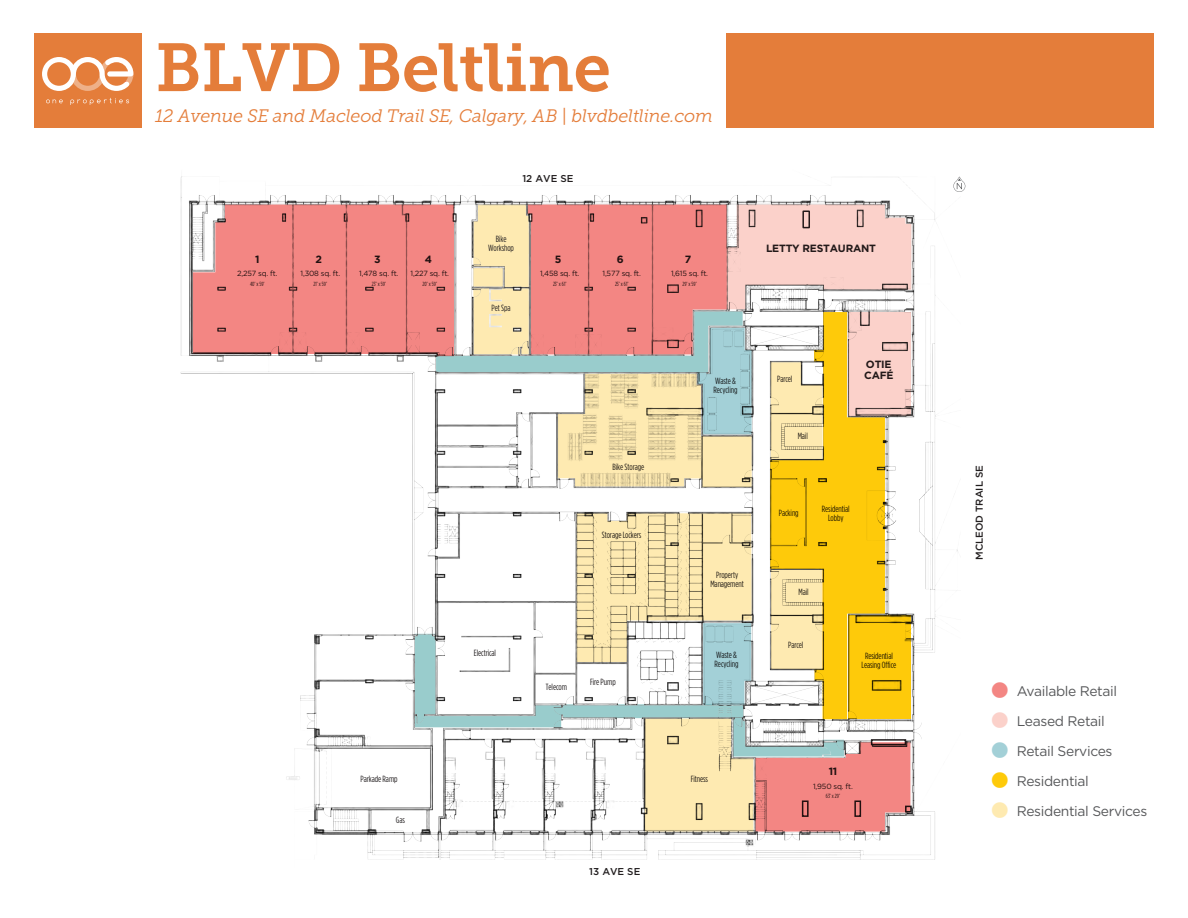
<style>
.page{position:relative;width:1188px;height:918px;background:#fff}
.page>*{position:absolute;margin:0;border:0;box-sizing:border-box;transform-origin:0 0}
.t1{font:67.5px "Museo Slab 700";letter-spacing:-.01em;color:#e47d3a}
.t2{font:italic 18px "Museo Slab 300";letter-spacing:-.01em;color:#e47d3a}
.t3{font:13.8px "Gotham";letter-spacing:-.025em;color:#57585a}
.t4{font:700 10.5px/10.5px "Gotham";letter-spacing:-.02em;color:#231f20}
.t5{font:500 9.9px "Gotham";color:#231f20}
.t6{font:9px/9px "Gotham Condensed";letter-spacing:-.01em;color:#231f20}
.t7{font:7.5px "Gotham";letter-spacing:-.025em;color:#231f20}
.t8{font:6px "Gotham Condensed";color:#231f20}
.s1{color:#f38683}
.s2{color:#fbd1ca}
.s3{color:#a3d0d7}
.s4{color:#feca0a}
.s5{color:#feeab1}
</style>
<div class="page">
<div style="left:34px;top:34px;width:108px;height:94px;background:#e47d3a"></div>
<svg style="left:46px;top:99px;width:17px;height:4px"></svg>
<svg style="left:70px;top:98px;width:59px;height:7px"></svg>
<svg style="left:42px;top:57px;width:91px;height:34px"></svg>
<div style="left:726px;top:34px;width:428px;height:94px;background:#e47d3a"></div>
<svg style="left:960px;top:177px;width:5px;height:15px"></svg>
<img style="left:181px;top:176px;width:779px;height:684px">
<div style="left:905px;top:806px;width:7px;height:6px;border:2px solid #231f20"></div>
<svg style="left:770px;top:487px;width:115px;height:232px;fill:#feca0a"></svg>
<svg style="left:193px;top:205px;width:718px;height:282px"></svg>
<div style="left:771px;top:570px;width:52px;height:99px;background:#feeab1"></div>
<div style="left:848px;top:615px;width:63px;height:104px;background:#feca0a"></div>
<svg style="left:645px;top:719px;width:266px;height:113px"></svg>
<svg style="left:577px;top:513px;width:175px;height:192px"></svg>
<h1 class="t1" style="left:155px;top:29px;width:457px">BLVD Beltline</h1>
<h2 class="t2" style="left:155px;top:106px;width:559px">12 Avenue SE and Macleod Trail SE, Calgary, AB | blvdbeltline.com</h2>
<p class="t4" style="left:255px;top:254px;width:6px">1</p>
<p class="t7" style="left:237px;top:270px;width:42px">2,257 sq. ft.</p>
<p class="t8" style="left:250px;top:281px;width:16px">40’ x 59’</p>
<p class="t4" style="left:316px;top:254px;width:8px">2</p>
<p class="t7" style="left:301px;top:270px;width:41px">1,308 sq. ft.</p>
<p class="t8" style="left:314px;top:281px;width:15px">21’ x 59’</p>
<p class="t4" style="left:374px;top:254px;width:8px">3</p>
<p class="t7" style="left:359px;top:270px;width:41px">1,478 sq. ft.</p>
<p class="t8" style="left:372px;top:281px;width:16px">23’ x 59’</p>
<p class="t4" style="left:425px;top:254px;width:9px">4</p>
<p class="t7" style="left:411px;top:270px;width:40px">1,227 sq. ft.</p>
<p class="t8" style="left:423px;top:281px;width:16px">20’ x 59’</p>
<p class="t5" style="left:522px;top:173px;width:53px">12 AVE SE</p>
<p class="t6" style="left:496px;top:234px;width:12px">Bike</p>
<p class="t6" style="left:488px;top:243px;width:27px">Workshop</p>
<p class="t6" style="left:492px;top:303px;width:20px">Pet Spa</p>
<p class="t4" style="left:555px;top:254px;width:8px">5</p>
<p class="t7" style="left:540px;top:270px;width:41px">1,458 sq. ft.</p>
<p class="t8" style="left:553px;top:281px;width:15px">23’ x 61’</p>
<p class="t4" style="left:617px;top:254px;width:8px">6</p>
<p class="t7" style="left:603px;top:270px;width:40px">1,577 sq. ft.</p>
<p class="t8" style="left:615px;top:281px;width:15px">25’ x 61’</p>
<p class="t6" style="left:474px;top:648px;width:24px">Electrical</p>
<p class="t6" style="left:613px;top:462px;width:33px">Bike Storage</p>
<p class="t6" style="left:602px;top:530px;width:41px">Storage Lockers</p>
<p class="t6" style="left:546px;top:682px;width:23px">Telecom</p>
<p class="t6" style="left:590px;top:678px;width:27px">Fire Pump</p>
<p class="t4" style="left:685px;top:254px;width:8px">7</p>
<p class="t7" style="left:671px;top:270px;width:39px">1,615 sq. ft.</p>
<p class="t8" style="left:682px;top:281px;width:16px">29’ x 59’</p>
<p class="t4" style="left:766px;top:242px;width:112px">LETTY RESTAURANT</p>
<p class="t6" style="left:714px;top:376px;width:25px">Waste &amp;<br>Recycling</p>
<p class="t6" style="left:777px;top:375px;width:17px">Parcel</p>
<p class="t6" style="left:798px;top:432px;width:12px">Mail</p>
<p class="t4" style="left:864px;top:359px;width:31px">OTIE<br>CAFÉ</p>
<p class="t6" style="left:710px;top:570px;width:35px;text-align:center">Property<br>Management</p>
<p class="t6" style="left:715px;top:650px;width:25px">Waste &amp;<br>Recycling</p>
<p class="t6" style="left:779px;top:508px;width:21px">Packing</p>
<p class="t6" style="left:822px;top:504px;width:29px">Residential</p>
<p class="t6" style="left:828px;top:513px;width:17px">Lobby</p>
<p class="t6" style="left:799px;top:587px;width:12px">Mail</p>
<p class="t6" style="left:788px;top:640px;width:17px">Parcel</p>
<p class="t6" style="left:865px;top:651px;width:29px">Residential</p>
<p class="t6" style="left:862px;top:660px;width:36px">Leasing Office</p>
<p class="t6" style="left:361px;top:774px;width:39px">Parkade Ramp</p>
<p class="t6" style="left:396px;top:815px;width:11px">Gas</p>
<p class="t5" style="left:589px;top:866px;width:53px">13 AVE SE</p>
<p class="t6" style="left:691px;top:774px;width:19px">Fitness</p>
<p class="t4" style="left:829px;top:766px;width:10px">11</p>
<p class="t7" style="left:813px;top:782px;width:41px">1,950 sq. ft.</p>
<p class="t8" style="left:826px;top:793px;width:16px">63’ x 29’</p>
<p class="t5" style="left:974px;top:560px;width:96px;rotate:-90deg">MCLEOD TRAIL SE</p>
<p class="t3" style="left:990px;top:683px;width:129px"><span class="s1">●</span> Available Retail</p>
<p class="t3" style="left:990px;top:713px;width:117px"><span class="s2">●</span> Leased Retail</p>
<p class="t3" style="left:990px;top:743px;width:124px"><span class="s3">●</span> Retail Services</p>
<p class="t3" style="left:990px;top:773px;width:101px"><span class="s4">●</span> Residential</p>
<p class="t3" style="left:990px;top:803px;width:159px"><span class="s5">●</span> Residential Services</p>
</div>
